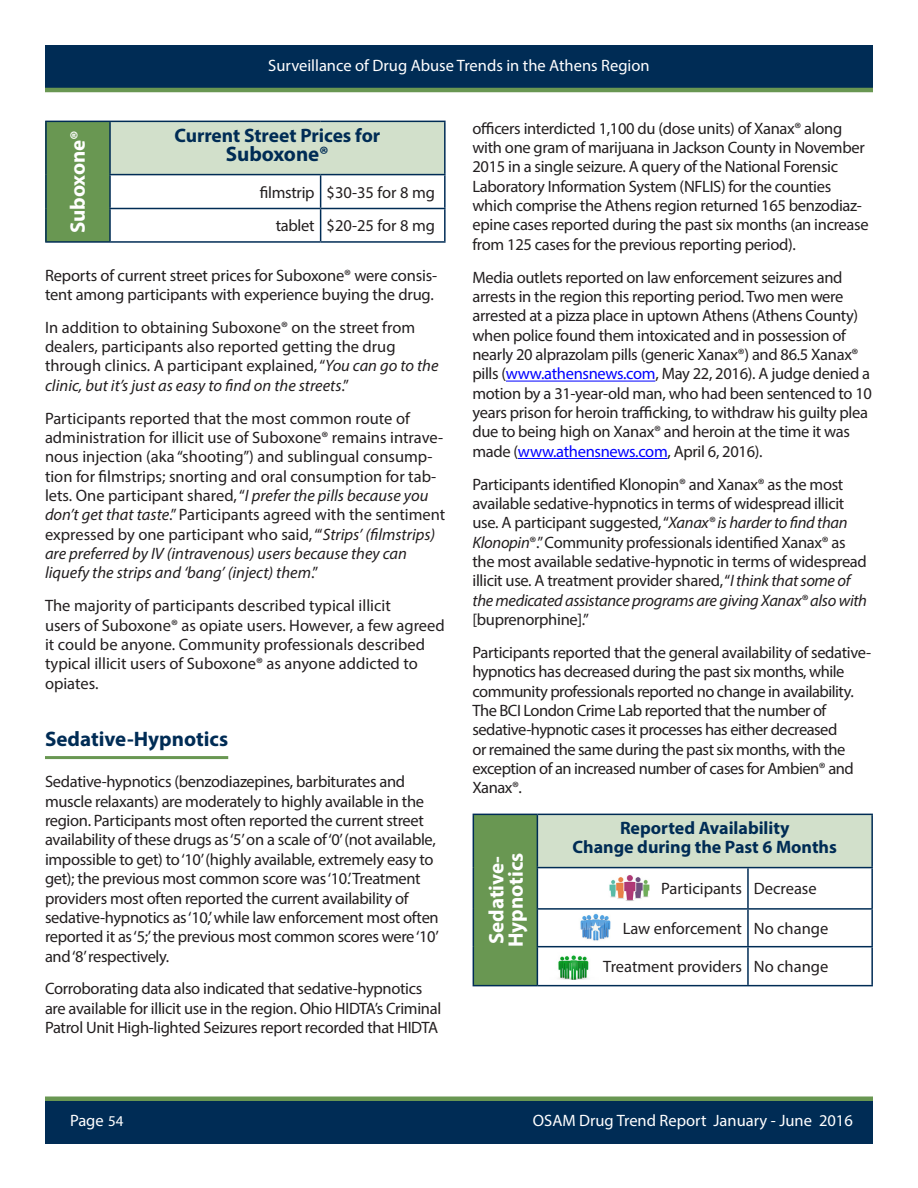
<style>
.page{position:relative;width:918px;height:1188px;background:#fff}
.page>*{position:absolute;margin:0;border:0;box-sizing:border-box;transform-origin:0 0}
.Paragraph_Body_Text{font:700 21px/19.4px "Myriad Pro";color:#fff}
.Subhead_with_rule_At{font:700 21px "Myriad Pro";color:#002c55}
.Paragraph_Body_Text-2{font:700 21px "Myriad Pro";color:#002c55}
.Paragraph_Body_Text-3{font:700 19.5px "Myriad Pro";color:#002c55}
.Paragraph_Body_Text-4{font:700 18px/19.4px "Myriad Pro";color:#002c55;text-align:center}
.Paragraph_Body_Text-5{font:16.5px/19.4px "Myriad Pro";letter-spacing:-.02em;color:#231f20}
.Paragraph_Body_Text-6{font:16.5px/19.4px "Myriad Pro";color:#231f20}
.t1{font:16.5px "Myriad Pro";color:#fff}
.s1{font-style:italic}
.s2{color:#00f}
.s3{font-size:15px}
</style>
<div class="page">
<div style="left:45px;top:1099px;width:828px;height:45px;background:#002c55"></div>
<div style="left:45px;top:45px;width:828px;height:45px;background:#002c55"></div>
<hr style="left:45px;top:88px;width:828px;height:4px;background:#699752">
<div style="left:45px;top:1096px;width:828px;height:5px;background:#699752"></div>
<hr style="left:45px;top:756px;width:183px;height:3px;background:#699752">
<hr style="left:506px;top:381px;width:149px;height:1px;background:#00f">
<hr style="left:518px;top:458px;width:149px;height:1px;background:#00f">
<div style="left:473px;top:814px;width:64px;height:172px;background:#699752"></div>
<div style="left:537px;top:814px;width:335px;height:54px;background:#d2e0cb"></div>
<hr style="left:473px;top:814px;width:64px;height:1px;background:#002c55">
<hr style="left:473px;top:815px;width:1px;height:53px;background:#002c55">
<hr style="left:473px;top:868px;width:1px;height:41px;background:#002c55">
<hr style="left:473px;top:909px;width:1px;height:38px;background:#002c55">
<hr style="left:473px;top:947px;width:1px;height:38px;background:#002c55">
<hr style="left:473px;top:985px;width:64px;height:1px;background:#002c55">
<hr style="left:537px;top:814px;width:211px;height:1px;background:#002c55">
<hr style="left:537px;top:815px;width:1px;height:52px;background:#002c55">
<hr style="left:748px;top:814px;width:125px;height:1px;background:#002c55">
<hr style="left:871px;top:815px;width:2px;height:52px;background:#002c55">
<hr style="left:537px;top:867px;width:211px;height:1px;background:#002c55">
<hr style="left:537px;top:868px;width:1px;height:40px;background:#002c55">
<hr style="left:748px;top:867px;width:125px;height:1px;background:#002c55">
<hr style="left:747px;top:868px;width:2px;height:40px;background:#002c55">
<hr style="left:871px;top:868px;width:2px;height:40px;background:#002c55">
<hr style="left:537px;top:908px;width:211px;height:2px;background:#002c55">
<hr style="left:537px;top:910px;width:1px;height:36px;background:#002c55">
<hr style="left:748px;top:908px;width:125px;height:2px;background:#002c55">
<hr style="left:747px;top:910px;width:2px;height:36px;background:#002c55">
<hr style="left:871px;top:910px;width:2px;height:36px;background:#002c55">
<hr style="left:537px;top:946px;width:211px;height:1px;background:#002c55">
<hr style="left:537px;top:947px;width:1px;height:38px;background:#002c55">
<hr style="left:748px;top:946px;width:125px;height:1px;background:#002c55">
<hr style="left:747px;top:947px;width:2px;height:38px;background:#002c55">
<hr style="left:871px;top:947px;width:2px;height:38px;background:#002c55">
<hr style="left:537px;top:985px;width:211px;height:1px;background:#002c55">
<hr style="left:748px;top:985px;width:125px;height:1px;background:#002c55">
<img style="left:609px;top:875px;width:41px;height:26px">
<img style="left:580px;top:913px;width:31px;height:28px">
<img style="left:558px;top:955px;width:31px;height:25px">
<div style="left:46px;top:121px;width:64px;height:121px;background:#699752"></div>
<div style="left:110px;top:121px;width:335px;height:54px;background:#d2e0cb"></div>
<hr style="left:45px;top:121px;width:65px;height:1px;background:#002c55">
<hr style="left:45px;top:122px;width:2px;height:53px;background:#002c55">
<hr style="left:45px;top:175px;width:2px;height:33px;background:#002c55">
<hr style="left:45px;top:208px;width:2px;height:33px;background:#002c55">
<hr style="left:45px;top:241px;width:65px;height:2px;background:#002c55">
<hr style="left:110px;top:121px;width:211px;height:1px;background:#002c55">
<hr style="left:109px;top:122px;width:2px;height:52px;background:#002c55">
<hr style="left:321px;top:121px;width:125px;height:1px;background:#002c55">
<hr style="left:444px;top:122px;width:2px;height:52px;background:#002c55">
<hr style="left:109px;top:174px;width:212px;height:1px;background:#002c55">
<hr style="left:109px;top:175px;width:2px;height:33px;background:#002c55">
<hr style="left:321px;top:174px;width:125px;height:1px;background:#002c55">
<hr style="left:320px;top:175px;width:1px;height:33px;background:#002c55">
<hr style="left:444px;top:175px;width:2px;height:33px;background:#002c55">
<hr style="left:109px;top:208px;width:212px;height:1px;background:#002c55">
<hr style="left:109px;top:209px;width:2px;height:32px;background:#002c55">
<hr style="left:321px;top:208px;width:125px;height:1px;background:#002c55">
<hr style="left:320px;top:209px;width:1px;height:32px;background:#002c55">
<hr style="left:444px;top:209px;width:2px;height:32px;background:#002c55">
<hr style="left:110px;top:241px;width:211px;height:2px;background:#002c55">
<hr style="left:321px;top:241px;width:125px;height:2px;background:#002c55">
<p class="t1" style="left:268px;top:55px;width:383px">Surveillance of Drug Abuse Trends in the Athens Region</p>
<p class="Paragraph_Body_Text" style="left:67px;top:233px;width:105px;rotate:-90deg">Suboxone®</p>
<p class="Paragraph_Body_Text-3" style="left:175px;top:123px;width:207px">Current Street Prices for</p>
<p class="Paragraph_Body_Text-2" style="left:226px;top:141px;width:105px">Suboxone®</p>
<p class="Paragraph_Body_Text-5" style="left:260px;top:182px;width:56px">filmstrip</p>
<p class="Paragraph_Body_Text-5" style="left:327px;top:182px;width:110px">$30-35 for 8 mg</p>
<p class="Paragraph_Body_Text-5" style="left:276px;top:216px;width:40px">tablet</p>
<p class="Paragraph_Body_Text-5" style="left:327px;top:216px;width:110px">$20-25 for 8 mg</p>
<p class="Paragraph_Body_Text-5" style="left:45px;top:265px;width:394px">Reports of current street prices for Suboxone® were consis&shy;tent among participants with experience buying the drug.</p>
<p class="Paragraph_Body_Text-6" style="left:45px;top:317px;width:395px">In addition to obtaining Suboxone® on the street from dealers, participants also reported getting the drug through clinics. A participant explained, “<span class="s1">You can go to the clinic, but it’s just as easy to find on the streets</span>.”</p>
<p class="Paragraph_Body_Text-6" style="left:45px;top:408px;width:402px">Participants reported that the most common route of administration for illicit use of Suboxone® remains intrave&shy;nous injection (aka “shooting”) and sublingual consump&shy;tion for filmstrips; snorting and oral consumption for tab&shy;lets. One participant shared, “<span class="s1">I prefer the pills because you don’t get that taste</span>.” Participants agreed with the sentiment expressed by one participant who said, “‘<span class="s1">Strips’ (filmstrips) are preferred by IV (intravenous) users because they can liquefy the strips and ‘bang’ (inject) them</span>.”</p>
<p class="Paragraph_Body_Text-6" style="left:45px;top:596px;width:401px">The majority of participants described typical illicit<br>users of Suboxone® as opiate users. However, a few agreed it could be anyone. Community professionals described typical illicit users of Suboxone® as anyone addicted to opiates.</p>
<p class="Subhead_with_rule_At" style="left:45px;top:725px;width:185px">Sedative-Hypnotics</p>
<p class="Paragraph_Body_Text-5" style="left:45px;top:772px;width:395px">Sedative-hypnotics (benzodiazepines, barbiturates and muscle relaxants) are moderately to highly available in the region. Participants most often reported the current street availability of these drugs as ‘5’ on a scale of ‘0’ (not available, impossible to get) to ‘10’ (highly available, extremely easy to get); the previous most common score was ‘10.’Treatment providers most often reported the current availability of sedative-hypnotics as ‘10,’ while law enforcement most often reported it as ‘5;’ the previous most common scores were ‘10’ and ‘8’ respectively.</p>
<p class="Paragraph_Body_Text-5" style="left:45px;top:979px;width:398px">Corroborating data also indicated that sedative-hypnotics are available for illicit use in the region. Ohio HIDTA’s Criminal<br>Patrol Unit High-lighted Seizures report recorded that HIDTA</p>
<p class="Paragraph_Body_Text-5" style="left:472px;top:118px;width:398px">officers interdicted 1,100 du (dose units) of Xanax® along with one gram of marijuana in Jackson County in November 2015 in a single seizure. A query of the National Forensic Laboratory Information System (NFLIS) for the counties which comprise the Athens region returned 165 benzodiaz&shy;epine cases reported during the past six months (an increase from 125 cases for the previous reporting period).</p>
<p class="Paragraph_Body_Text-5" style="left:472px;top:267px;width:401px">Media outlets reported on law enforcement seizures and arrests in the region this reporting period. Two men were arrested at a pizza place in uptown Athens (Athens County) when police found them intoxicated and in possession of nearly 20 alprazolam pills (generic Xanax®) and 86.5 Xanax® pills (<span class="s2">www.athensnews.com</span>, May 22, 2016). A judge denied a motion by a 31-year-old man, who had been sentenced to 10 years prison for heroin trafficking, to withdraw his guilty plea due to being high on Xanax® and heroin at the time it was made (<span class="s2">www.athensnews.com</span>, April 6, 2016).</p>
<p class="Paragraph_Body_Text-5" style="left:472px;top:474px;width:396px">Participants identified Klonopin® and Xanax® as the most available sedative-hypnotics in terms of widespread illicit use. A participant suggested, “<span class="s1">Xanax® is harder to find than Klonopin</span>®.” Community professionals identified Xanax® as the most available sedative-hypnotic in terms of widespread illicit use. A treatment provider shared, “<span class="s1">I think that some of the medicated assistance programs are giving Xanax® also with </span>[buprenorphine].”</p>
<p class="Paragraph_Body_Text-5" style="left:472px;top:643px;width:400px">Participants reported that the general availability of sedative&shy;hypnotics has decreased during the past six months, while community professionals reported no change in availability.<br>The BCI London Crime Lab reported that the number of sedative-hypnotic cases it processes has either decreased<br>or remained the same during the past six months, with the exception of an increased number of cases for Ambien® and Xanax®.</p>
<p class="Paragraph_Body_Text" style="left:486px;top:947px;width:96px;rotate:-90deg">Sedative-<br>Hypnotics</p>
<p class="Paragraph_Body_Text-4" style="left:573px;top:818px;width:266px">Reported Availability<br>Change during the Past 6 Months</p>
<p class="Paragraph_Body_Text-6" style="left:661px;top:879px;width:82px">Participants</p>
<p class="Paragraph_Body_Text-6" style="left:754px;top:879px;width:64px">Decrease</p>
<p class="Paragraph_Body_Text-6" style="left:623px;top:919px;width:121px">Law enforcement</p>
<p class="Paragraph_Body_Text-6" style="left:754px;top:919px;width:76px">No change</p>
<p class="Paragraph_Body_Text-6" style="left:603px;top:957px;width:140px">Treatment providers</p>
<p class="Paragraph_Body_Text-6" style="left:754px;top:957px;width:76px">No change</p>
<p class="t1" style="left:70px;top:1111px;width:55px">Page <span class="s3">54</span></p>
<p class="t1" style="left:533px;top:1111px;width:322px">OSAM Drug Trend Report January - June 2016</p>
</div>
